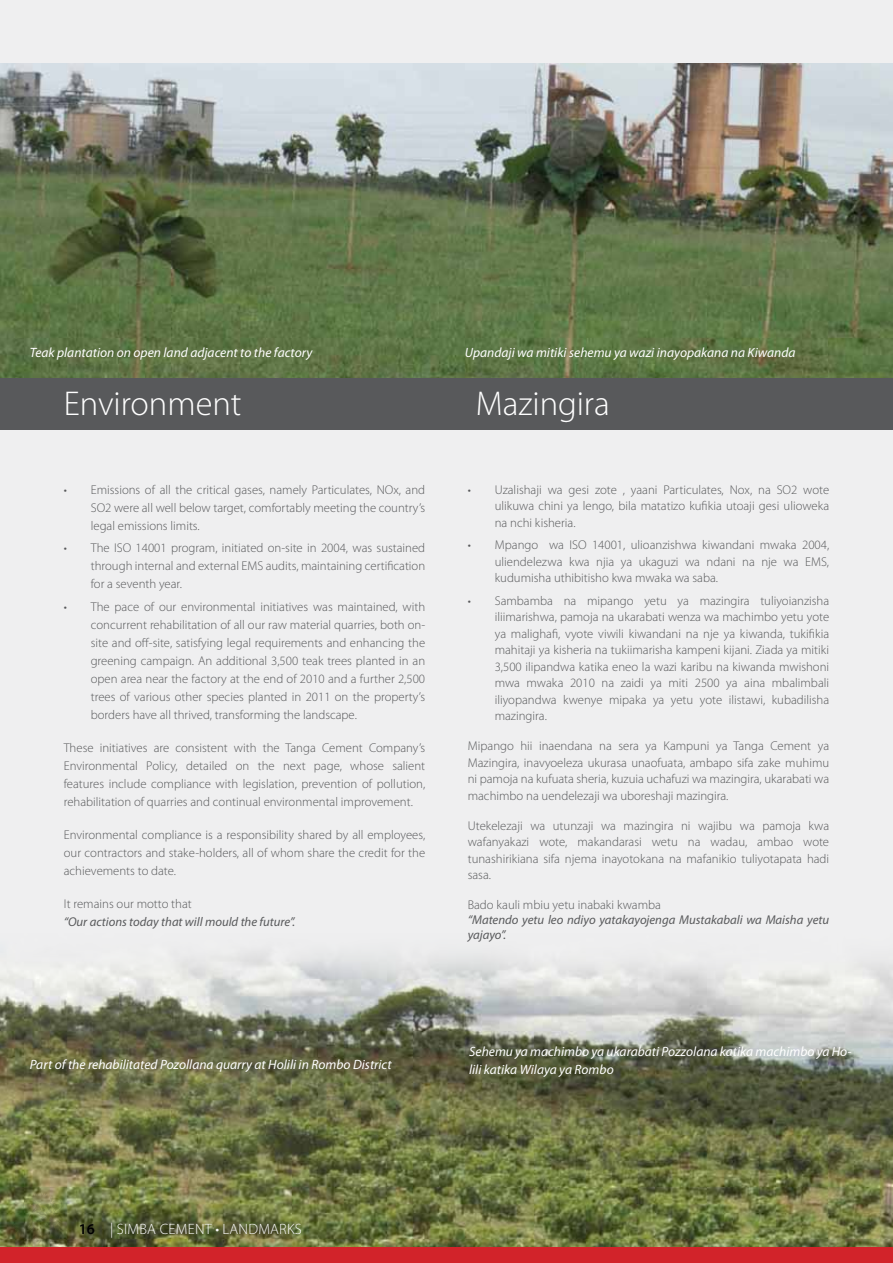
<style>
.page{position:relative;width:893px;height:1263px;background:#efeff0}
.page>*{position:absolute;margin:0;border:0;box-sizing:border-box;transform-origin:0 0}
.t1{font:300 34.5px "Myriad Pro";color:#fff}
.t2{font:300 15px "Myriad Pro";letter-spacing:.02em;color:#fff}
.t3{font:italic 13.5px/18px "Myriad Pro";color:#fff}
.t4{font:300 12.75px/16.5px "Myriad Pro";color:#58595b;text-align:justify}
.t5{font:italic 12.75px/15px "Myriad Pro";color:#58595b}
.s1{font-weight:600;color:#000}
</style>
<div class="page">
<img style="left:0;top:953px;width:893px;height:294px">
<svg style="left:13px;top:1192px;width:51px;height:55px;background:#6c7243"></svg>
<div style="left:0;top:1247px;width:893px;height:16px;background:#d2232a"></div>
<img style="left:0;top:64px;width:893px;height:314px">
<div style="left:0;top:378px;width:893px;height:52px;background:#58595b"></div>
<p class="t3" style="left:30px;top:343px;width:284px">Teak plantation on open land adjacent to the factory</p>
<p class="t3" style="left:465px;top:343px;width:332px">Upandaji wa mitiki sehemu ya wazi inayopakana na Kiwanda</p>
<h1 class="t1" style="left:64px;top:383px;width:179px">Environment</h1>
<h1 class="t1" style="left:476px;top:383px;width:135px">Mazingira</h1>
<p class="t4" style="left:91px;top:480px;width:336px;line-height:18px;text-indent:-27px">• Emissions of all the critical gases, namely Particulates, NOx, and SO2 were all well below target, comfortably meeting the country’s legal emissions limits.</p>
<p class="t4" style="left:91px;top:539px;width:336px;line-height:18px;text-indent:-27px">• The ISO 14001 program, initiated on-site in 2004, was sustained through internal and external EMS audits, maintaining certification for a seventh year.</p>
<p class="t4" style="left:91px;top:597px;width:336px;line-height:18px;text-indent:-27px">• The pace of our environmental initiatives was maintained, with concurrent rehabilitation of all our raw material quarries, both on&shy;site and off-site, satisfying legal requirements and enhancing the greening campaign. An additional 3,500 teak trees planted in an open area near the factory at the end of 2010 and a further 2,500 trees of various other species planted in 2011 on the property’s borders have all thrived, transforming the landscape.</p>
<p class="t4" style="left:64px;top:738px;width:363px;line-height:18px">These initiatives are consistent with the Tanga Cement Company’s Environmental Policy, detailed on the next page, whose salient features include compliance with legislation, prevention of pollution, rehabilitation of quarries and continual environmental improvement.</p>
<p class="t4" style="left:64px;top:825px;width:363px;line-height:18px">Environmental compliance is a responsibility shared by all employees, our contractors and stake-holders, all of whom share the credit for the achievements to date.</p>
<p class="t4" style="left:64px;top:895px;width:129px">It remains our motto that</p>
<p class="t5" style="left:64px;top:914px;width:233px">“Our actions today that will mould the future”.</p>
<p class="t3" style="left:30px;top:1056px;width:363px">Part of the rehabilitated Pozollana quarry at Holili in Rombo District</p>
<p class="t4" style="left:495px;top:481px;width:336px;text-indent:-27px">• Uzalishaji wa gesi zote , yaani Particulates, Nox, na SO2 wote ulikuwa chini ya lengo, bila matatizo kufikia utoaji gesi ulioweka na nchi kisheria.</p>
<p class="t4" style="left:495px;top:537px;width:336px;text-indent:-27px">• Mpango wa ISO 14001, ulioanzishwa kiwandani mwaka 2004, uliendelezwa kwa njia ya ukaguzi wa ndani na nje wa EMS, kudumisha uthibitisho kwa mwaka wa saba.</p>
<p class="t4" style="left:495px;top:592px;width:336px;text-indent:-27px">• Sambamba na mipango yetu ya mazingira tuliyoianzisha iliimarishwa, pamoja na ukarabati wenza wa machimbo yetu yote ya malighafi, vyote viwili kiwandani na nje ya kiwanda, tukifikia mahitaji ya kisheria na tukiimarisha kampeni kijani. Ziada ya mitiki 3,500 ilipandwa katika eneo la wazi karibu na kiwanda mwishoni mwa mwaka 2010 na zaidi ya miti 2500 ya aina mbalimbali iliyopandwa kwenye mipaka ya yetu yote ilistawi, kubadilisha mazingira.</p>
<p class="t4" style="left:468px;top:738px;width:363px">Mipango hii inaendana na sera ya Kampuni ya Tanga Cement ya Mazingira, inavyoeleza ukurasa unaofuata, ambapo sifa zake muhimu ni pamoja na kufuata sheria, kuzuia uchafuzi wa mazingira, ukarabati wa machimbo na uendelezaji wa uboreshaji mazingira.</p>
<p class="t4" style="left:468px;top:817px;width:363px">Utekelezaji wa utunzaji wa mazingira ni wajibu wa pamoja kwa wafanyakazi wote, makandarasi wetu na wadau, ambao wote tunashirikiana sifa njema inayotokana na mafanikio tuliyotapata hadi sasa.</p>
<p class="t4" style="left:468px;top:897px;width:195px">Bado kauli mbiu yetu inabaki kwamba</p>
<p class="t5" style="left:468px;top:912px;width:363px">“Matendo yetu leo ndiyo yatakayojenga Mustakabali wa Maisha yetu yajayo”.</p>
<p class="t3" style="left:469px;top:1042px;width:384px">Sehemu ya machimbo ya ukarabati Pozzolana katika machimbo ya Ho&shy;lili katika Wilaya ya Rombo</p>
<p class="t2" style="left:79px;top:1220px;width:225px"><span class="s1">16</span> | SIMBA CEMENT • LANDMARKS</p>
</div>
